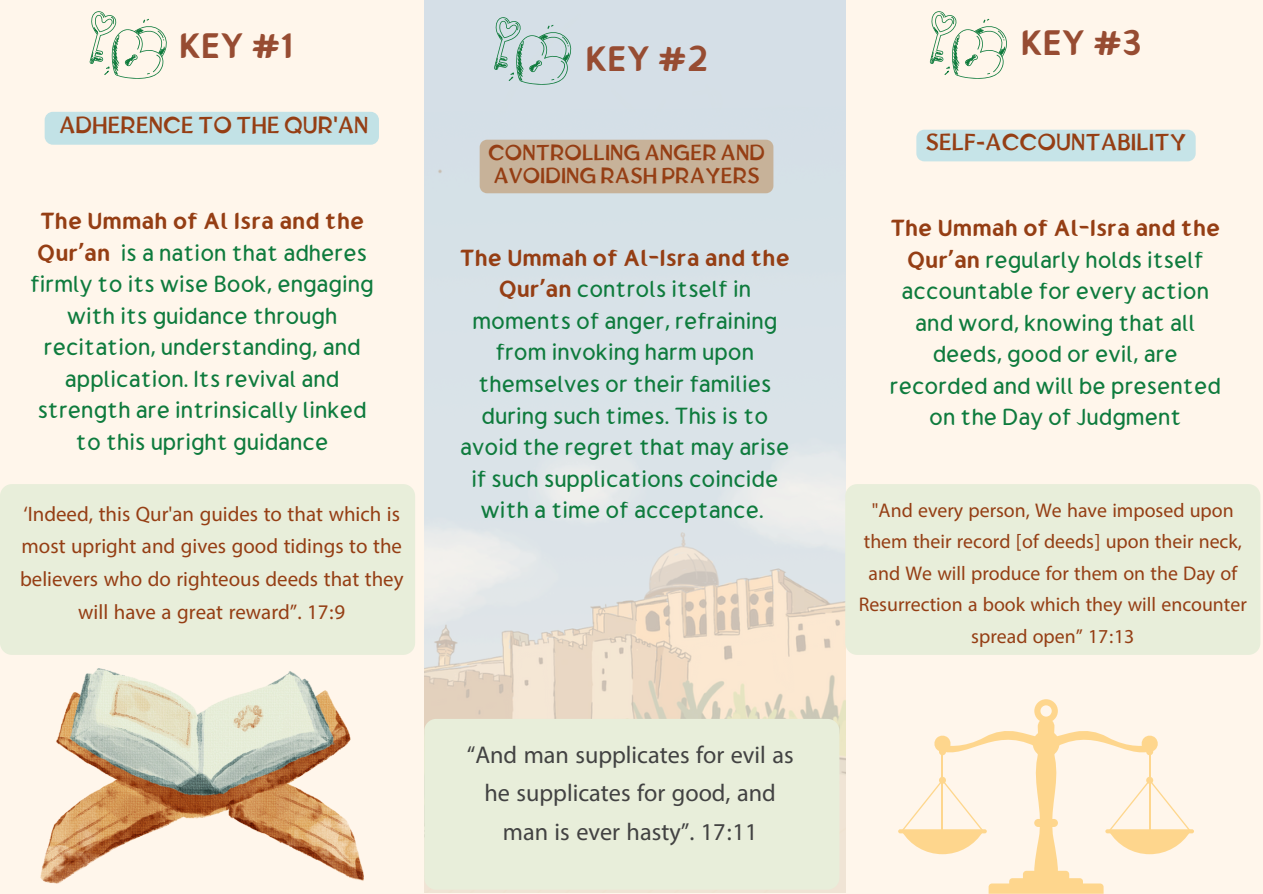
<style>
.page{position:relative;width:1263px;height:894px;background:#fff}
.page>*{position:absolute;margin:0;border:0;box-sizing:border-box;transform-origin:0 0}
.t1{font:700 42.45px "Gumela Arabic";color:#974c32}
.t2{font:33.9px/38.2px "Myriad Arabic";color:#424242;text-align:center}
.t3{font:29.25px/32.7px "Myriad Arabic";color:#953e14;text-align:center}
.t4{font:27.9px/31.5px "Gumela Arabic";color:#0e7b3d;text-align:center}
.t5{font:27.75px/31.5px "Myriad Arabic";color:#953e14;text-align:center}
.t6{font:22.95px "Tufuli Arabic";color:#953e14}
.t7{font:21.45px/23.7px "Tufuli Arabic";color:#953e14}
.s1{font-weight:700;color:#953e14}
</style>
<div class="page">
<div style="left:0;top:0;width:1263px;height:893px;background:#fff6eb"></div>
<img style="left:424px;top:0;width:421px;height:892px">
<svg style="left:930px;top:11px;width:77px;height:67px"></svg>
<img style="left:41px;top:668px;width:323px;height:215px">
<div style="left:845px;top:484px;width:415px;height:170px;background:#e8eeda"></div>
<svg style="left:494px;top:17px;width:77px;height:67px;background:#bad1cf"></svg>
<div style="left:424px;top:718px;width:415px;height:171px;background:#e8eeda"></div>
<svg style="left:89px;top:11px;width:78px;height:67px"></svg>
<div style="left:0;top:484px;width:415px;height:170px;background:#e8eeda"></div>
<svg style="left:901px;top:699px;width:290px;height:194px"></svg>
<hr style="left:1149px;top:743px;width:1px;height:37px;background:#feb21f">
<svg style="left:1146px;top:776px;width:7px;height:7px"></svg>
<div style="left:1146px;top:748px;width:7px;height:7px;background:#fed68d;border-radius:50%"></div>
<hr style="left:1149px;top:780px;width:1px;height:51px;background:#feb21f">
<div style="left:45px;top:112px;width:334px;height:33px;background:#c2e2e6;border-radius:8px"></div>
<div style="left:480px;top:140px;width:293px;height:53px;background:#c7b299"></div>
<div style="left:916px;top:130px;width:280px;height:31px;background:#c6e4e8"></div>
<p class="t1" style="left:179px;top:29px;width:115px">KEY #1</p>
<p class="t6" style="left:59px;top:115px;width:311px">ADHERENCE TO THE QUR'AN</p>
<p class="t4" style="left:31px;top:208px;width:345px"><span class="s1">The Ummah of Al Isra and the<br>Qur’an</span> is a nation that adheres firmly to its wise Book, engaging with its guidance through recitation, understanding, and application. Its revival and strength are intrinsically linked</p>
<h3 class="t4" style="left:76px;top:428px;width:254px">to this upright guidance</h3>
<h1 class="t3" style="left:20px;top:499px;width:385px">‘Indeed, this Qur'an guides to that which is most upright and gives good tidings to the believers who do righteous deeds that they will have a great reward”. 17:9</h1>
<h3 class="t1" style="left:586px;top:42px;width:124px">KEY #2</h3>
<h3 class="t7" style="left:488px;top:142px;width:278px">CONTROLLING ANGER AND<br>AVOIDING RASH PRAYERS</h3>
<p class="t4" style="left:460px;top:245px;width:331px"><span class="s1">The Ummah of Al-Isra and the<br>Qur’an</span> controls itself in moments of anger, refraining from invoking harm upon themselves or their families during such times. This is to avoid the regret that may arise if such supplications coincide with a time of acceptance.</p>
<h2 class="t2" style="left:467px;top:737px;width:328px">“And man supplicates for evil as he supplicates for good, and man is ever hasty”. 17:11</h2>
<p class="t1" style="left:1021px;top:26px;width:123px">KEY #3</p>
<p class="t6" style="left:925px;top:133px;width:262px">SELF-ACCOUNTABILITY</p>
<h1 class="t4" style="left:890px;top:215px;width:333px"><span class="s1">The Ummah of Al-Isra and the<br>Qur’an</span> regularly holds itself accountable for every action and word, knowing that all deeds, good or evil, are recorded and will be presented on the Day of Judgment</h1>
<p class="t5" style="left:859px;top:496px;width:390px">"And every person, We have imposed upon them their record [of deeds] upon their neck, and We will produce for them on the Day of Resurrection a book which they will encounter spread open” 17:13</p>
</div>
